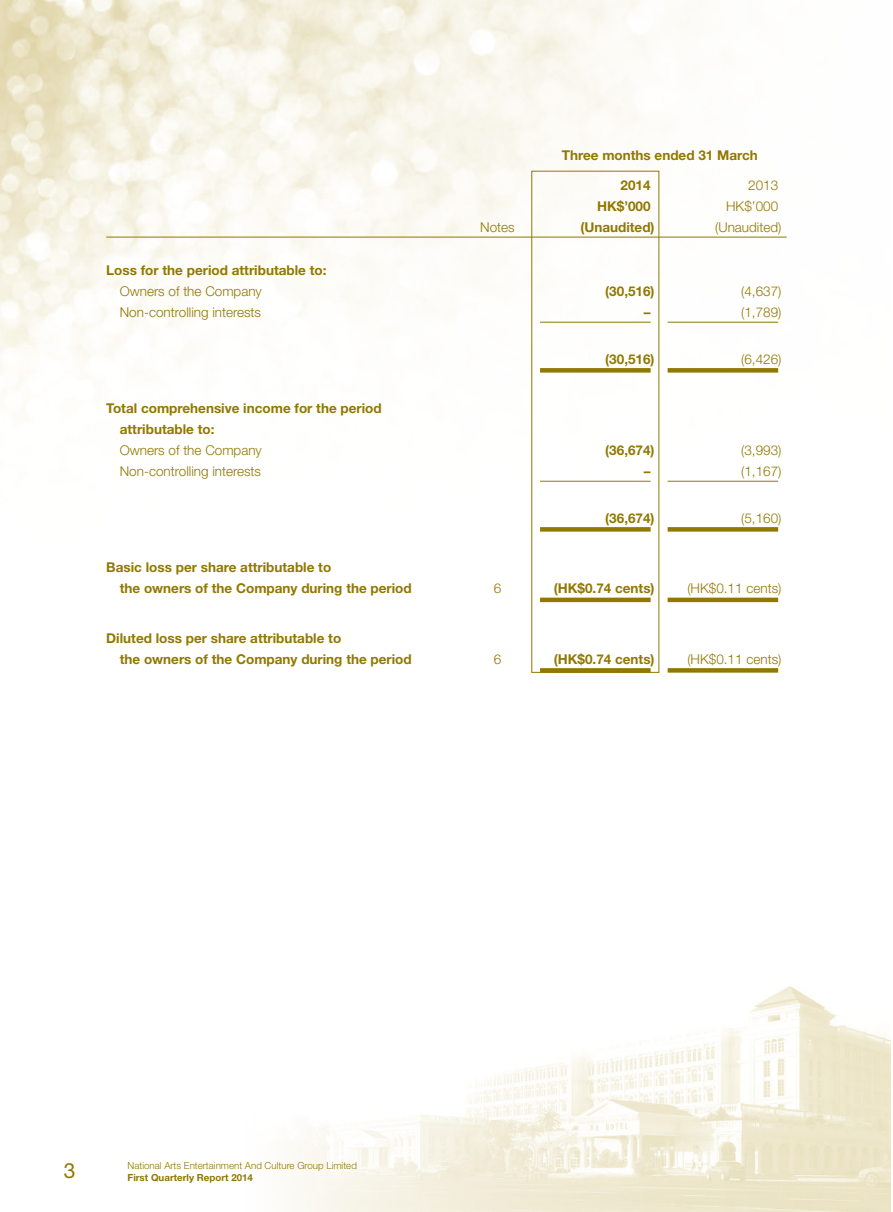
<style>
.page{position:relative;width:893px;height:1212px;background:#fff}
.page>*{position:absolute;margin:0;border:0;box-sizing:border-box;transform-origin:0 0}
.t1{font:21px "Helvetica Neue LT Std";color:#917800}
.t2{font:700 13.5px/21px "Helvetica Neue LT Std";color:#917800}
.t3{font:300 13.5px "Helvetica Neue LT Std";color:#917800}
.t4{font:300 9.75px "Helvetica Neue LT Std";color:#917800}
.t5{font:700 9.75px "Helvetica Neue LT Std";color:#917800}
</style>
<div class="page">
<img style="left:0;top:0;width:787px;height:673px">
<img style="left:288px;top:986px;width:603px;height:226px">
<hr style="left:106px;top:237px;width:681px;height:1px;background:#917800">
<hr style="left:540px;top:322px;width:111px;height:1px;background:#917800">
<hr style="left:668px;top:322px;width:110px;height:1px;background:#917800">
<div style="left:540px;top:368px;width:111px;height:5px;background:#917800"></div>
<div style="left:668px;top:368px;width:110px;height:5px;background:#917800"></div>
<hr style="left:540px;top:481px;width:111px;height:1px;background:#917800">
<hr style="left:668px;top:481px;width:110px;height:1px;background:#917800">
<div style="left:540px;top:527px;width:111px;height:5px;background:#917800"></div>
<div style="left:668px;top:527px;width:110px;height:5px;background:#917800"></div>
<hr style="left:540px;top:598px;width:111px;height:4px;background:#917800">
<hr style="left:668px;top:598px;width:110px;height:4px;background:#917800">
<div style="left:540px;top:668px;width:111px;height:5px;background:#917800"></div>
<div style="left:668px;top:668px;width:110px;height:5px;background:#917800"></div>
<p class="t2" style="left:621px;top:140px;width:139px;line-height:29.5px;text-indent:-59px">Three months ended 31 March<br>2014</p>
<p class="t3" style="left:748px;top:176px;width:32px">2013</p>
<p class="t2" style="left:597px;top:195px;width:55px">HK$’000</p>
<p class="t3" style="left:726px;top:197px;width:54px">HK$’000</p>
<p class="t3" style="left:480px;top:218px;width:36px">Notes</p>
<p class="t2" style="left:580px;top:216px;width:76px">(Unaudited)</p>
<p class="t3" style="left:715px;top:218px;width:68px">(Unaudited)</p>
<p class="t2" style="left:106px;top:259px;width:222px">Loss for the period attributable to:</p>
<p class="t3" style="left:120px;top:283px;width:144px">Owners of the Company</p>
<p class="t2" style="left:605px;top:280px;width:51px">(30,516)</p>
<p class="t3" style="left:741px;top:283px;width:42px">(4,637)</p>
<p class="t3" style="left:120px;top:304px;width:143px">Non-controlling interests</p>
<p class="t2" style="left:644px;top:301px;width:8px">–</p>
<p class="t3" style="left:741px;top:304px;width:42px">(1,789)</p>
<p class="t2" style="left:605px;top:348px;width:51px">(30,516)</p>
<p class="t3" style="left:741px;top:350px;width:42px">(6,426)</p>
<p class="t2" style="left:120px;top:397px;width:263px;text-indent:-14px">Total comprehensive income for the period attributable to:</p>
<p class="t3" style="left:120px;top:442px;width:144px">Owners of the Company</p>
<p class="t2" style="left:605px;top:439px;width:51px">(36,674)</p>
<p class="t3" style="left:741px;top:442px;width:42px">(3,993)</p>
<p class="t3" style="left:120px;top:463px;width:143px">Non-controlling interests</p>
<p class="t2" style="left:644px;top:460px;width:8px">–</p>
<p class="t3" style="left:741px;top:463px;width:42px">(1,167)</p>
<p class="t2" style="left:605px;top:507px;width:51px">(36,674)</p>
<p class="t3" style="left:741px;top:509px;width:42px">(5,160)</p>
<p class="t2" style="left:120px;top:556px;width:293px;text-indent:-14px">Basic loss per share attributable to<br>the owners of the Company during the period</p>
<p class="t3" style="left:494px;top:580px;width:9px">6</p>
<p class="t2" style="left:554px;top:577px;width:102px">(HK$0.74 cents)</p>
<p class="t3" style="left:687px;top:580px;width:96px">(HK$0.11 cents)</p>
<p class="t2" style="left:120px;top:627px;width:293px;text-indent:-14px">Diluted loss per share attributable to<br>the owners of the Company during the period</p>
<p class="t3" style="left:494px;top:650px;width:9px">6</p>
<p class="t2" style="left:554px;top:648px;width:102px">(HK$0.74 cents)</p>
<p class="t3" style="left:687px;top:650px;width:96px">(HK$0.11 cents)</p>
<h1 class="t1" style="left:64px;top:1158px;width:13px">3</h1>
<p class="t4" style="left:128px;top:1159px;width:231px">National Arts Entertainment And Culture Group Limited</p>
<p class="t5" style="left:128px;top:1171px;width:127px">First Quarterly Report 2014</p>
</div>
